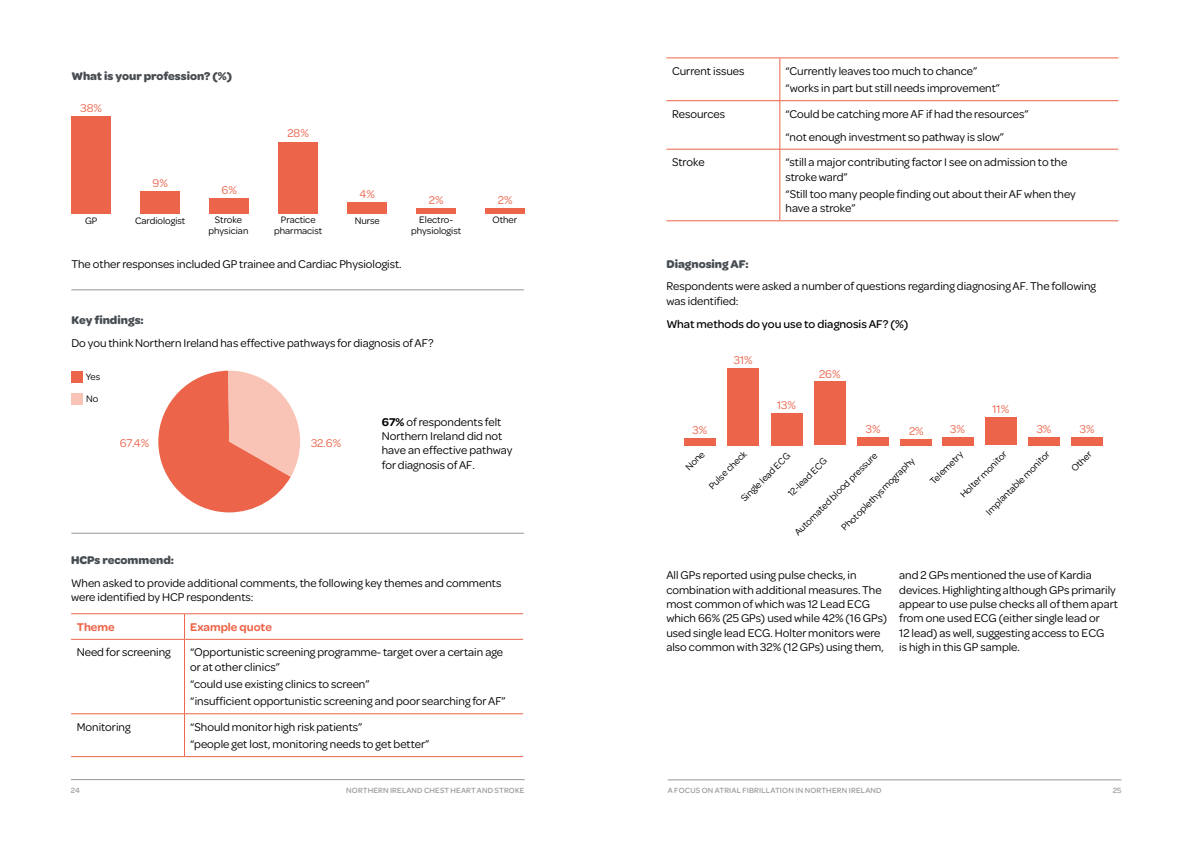
<style>
.page{position:relative;width:1191px;height:842px;background:#fff}
.page>*{position:absolute;margin:0;border:0;box-sizing:border-box;transform-origin:0 0}
.t1{font:12px/14.4px "Omnes";color:#000}
.t2{font:700 12px "Omnes";color:#484d52}
.t3{font:12px "Omnes";color:#ec644a}
.t4{font:500 12px "Omnes";color:#000}
.t5{font:600 12px "Omnes";color:#ec644a}
.t6{font:10px/11px "Omnes";color:#000;text-align:center}
.t7{font:500 8px "Omnes";letter-spacing:.02em;color:#94969a}
.s1{font-weight:600}
</style>
<div class="page">
<hr style="left:71px;top:613px;width:113px;height:1px;background:#ec644a">
<hr style="left:184px;top:613px;width:339px;height:1px;background:#ec644a">
<hr style="left:71px;top:639px;width:113px;height:1px;background:#ec644a">
<hr style="left:184px;top:639px;width:339px;height:1px;background:#ec644a">
<hr style="left:71px;top:713px;width:113px;height:1px;background:#ec644a">
<hr style="left:184px;top:713px;width:339px;height:1px;background:#ec644a">
<hr style="left:71px;top:756px;width:113px;height:1px;background:#ec644a">
<hr style="left:184px;top:756px;width:339px;height:1px;background:#ec644a">
<svg style="left:184px;top:614px;width:1px;height:25px"></svg>
<hr style="left:184px;top:640px;width:1px;height:73px;background:#ec644a">
<hr style="left:184px;top:714px;width:1px;height:42px;background:#ec644a">
<svg style="left:158px;top:371px;width:142px;height:141px"></svg>
<hr style="left:71px;top:290px;width:453px;height:1px;background:#94969a">
<hr style="left:71px;top:533px;width:453px;height:1px;background:#94969a">
<hr style="left:666px;top:58px;width:114px;height:1px;background:#ec644a">
<hr style="left:780px;top:58px;width:338px;height:1px;background:#ec644a">
<hr style="left:666px;top:100px;width:114px;height:1px;background:#ec644a">
<hr style="left:780px;top:100px;width:338px;height:1px;background:#ec644a">
<hr style="left:666px;top:149px;width:114px;height:1px;background:#ec644a">
<hr style="left:780px;top:149px;width:338px;height:1px;background:#ec644a">
<hr style="left:666px;top:221px;width:114px;height:1px;background:#ec644a">
<hr style="left:780px;top:221px;width:338px;height:1px;background:#ec644a">
<hr style="left:779px;top:58px;width:1px;height:42px;background:#ec644a">
<hr style="left:779px;top:101px;width:1px;height:48px;background:#ec644a">
<hr style="left:779px;top:149px;width:1px;height:72px;background:#ec644a">
<div style="left:684px;top:438px;width:31px;height:7px;background:#ec644a"></div>
<div style="left:727px;top:368px;width:32px;height:77px;background:#ec644a"></div>
<div style="left:771px;top:413px;width:31px;height:32px;background:#ec644a"></div>
<div style="left:814px;top:382px;width:31px;height:63px;background:#ec644a"></div>
<div style="left:857px;top:437px;width:31px;height:8px;background:#ec644a"></div>
<div style="left:942px;top:437px;width:31px;height:8px;background:#ec644a"></div>
<div style="left:1028px;top:437px;width:31px;height:8px;background:#ec644a"></div>
<div style="left:1071px;top:437px;width:31px;height:8px;background:#ec644a"></div>
<div style="left:985px;top:417px;width:31px;height:28px;background:#ec644a"></div>
<div style="left:901px;top:439px;width:31px;height:6px;background:#ec644a"></div>
<div style="left:71px;top:371px;width:12px;height:11px;background:#ec644a"></div>
<div style="left:71px;top:393px;width:12px;height:11px;background:#f9c3b5"></div>
<div style="left:140px;top:191px;width:40px;height:23px;background:#ec644a"></div>
<div style="left:71px;top:116px;width:40px;height:98px;background:#ec644a"></div>
<div style="left:209px;top:198px;width:40px;height:16px;background:#ec644a"></div>
<div style="left:278px;top:142px;width:40px;height:72px;background:#ec644a"></div>
<div style="left:347px;top:202px;width:40px;height:12px;background:#ec644a"></div>
<div style="left:416px;top:208px;width:40px;height:6px;background:#ec644a"></div>
<div style="left:485px;top:208px;width:40px;height:6px;background:#ec644a"></div>
<hr style="left:71px;top:779px;width:453px;height:1px;background:#94969a">
<hr style="left:668px;top:780px;width:453px;height:1px;background:#94969a">
<p class="t2" style="left:71px;top:68px;width:162px">What is your profession? (%)</p>
<p class="t3" style="left:80px;top:100px;width:23px">38%</p>
<p class="t6" style="left:85px;top:214px;width:14px">GP</p>
<p class="t3" style="left:152px;top:175px;width:17px">9%</p>
<p class="t3" style="left:221px;top:182px;width:17px">6%</p>
<p class="t3" style="left:287px;top:125px;width:23px">28%</p>
<p class="t3" style="left:359px;top:186px;width:17px">4%</p>
<p class="t3" style="left:429px;top:192px;width:16px">2%</p>
<p class="t3" style="left:498px;top:192px;width:16px">2%</p>
<p class="t6" style="left:135px;top:214px;width:52px">Cardiologist</p>
<p class="t6" style="left:208px;top:214px;width:41px">Stroke physician</p>
<p class="t6" style="left:274px;top:214px;width:50px">Practice pharmacist</p>
<p class="t6" style="left:355px;top:214px;width:27px">Nurse</p>
<p class="t6" style="left:411px;top:214px;width:51px">Electro&shy;physiologist</p>
<p class="t6" style="left:492px;top:214px;width:26px">Other</p>
<p class="t1" style="left:71px;top:256px;width:332px">The other responses included GP trainee and Cardiac Physiologist.</p>
<p class="t2" style="left:71px;top:311px;width:74px">Key findings:</p>
<p class="t1" style="left:71px;top:335px;width:364px">Do you think Northern Ireland has effective pathways for diagnosis of AF?</p>
<p class="t6" style="left:86px;top:371px;width:16px">Yes</p>
<p class="t6" style="left:86px;top:393px;width:14px">No</p>
<p class="t3" style="left:120px;top:435px;width:31px">67.4%</p>
<p class="t3" style="left:311px;top:435px;width:32px">32.6%</p>
<p class="t1" style="left:382px;top:414px;width:132px"><span class="s1">67%</span> of respondents felt<br>Northern Ireland did not have an effective pathway for diagnosis of AF.</p>
<p class="t2" style="left:71px;top:551px;width:104px">HCPs recommend:</p>
<p class="t1" style="left:71px;top:575px;width:432px">When asked to provide additional comments, the following key themes and comments were identified by HCP respondents:</p>
<p class="t5" style="left:77px;top:618px;width:40px">Theme</p>
<p class="t5" style="left:190px;top:618px;width:83px">Example quote</p>
<p class="t1" style="left:77px;top:644px;width:96px">Need for screening</p>
<p class="t1" style="left:190px;top:644px;width:314px">“Opportunistic screening programme- target over a certain age or at other clinics”</p>
<p class="t1" style="left:190px;top:675px;width:317px;line-height:17.2px">“could use existing clinics to screen”<br>“insufficient opportunistic screening and poor searching for AF”</p>
<p class="t1" style="left:77px;top:719px;width:55px">Monitoring</p>
<p class="t1" style="left:190px;top:717px;width:241px;line-height:17.2px">“Should monitor high risk patients”<br>“people get lost, monitoring needs to get better”</p>
<p class="t1" style="left:672px;top:63px;width:74px">Current issues</p>
<p class="t1" style="left:785px;top:62px;width:216px;line-height:17.2px">“Currently leaves too much to chance” “works in part but still needs improvement”</p>
<p class="t1" style="left:672px;top:106px;width:54px">Resources</p>
<p class="t1" style="left:785px;top:102px;width:245px;line-height:22.9px">“Could be catching more AF if had the resources” “not enough investment so pathway is slow”</p>
<p class="t1" style="left:672px;top:154px;width:34px">Stroke</p>
<p class="t1" style="left:785px;top:154px;width:283px">“still a major contributing factor I see on admission to the stroke ward”</p>
<p class="t1" style="left:785px;top:186px;width:292px">“Still too many people finding out about their AF when they have a stroke”</p>
<p class="t2" style="left:666px;top:255px;width:84px">Diagnosing AF:</p>
<p class="t1" style="left:666px;top:279px;width:431px">Respondents were asked a number of questions regarding diagnosing AF. The following was identified:</p>
<p class="t4" style="left:666px;top:316px;width:243px">What methods do you use to diagnosis AF? (%)</p>
<p class="t3" style="left:692px;top:422px;width:16px">3%</p>
<p class="t3" style="left:734px;top:352px;width:20px">31%</p>
<p class="t3" style="left:777px;top:397px;width:20px">13%</p>
<p class="t3" style="left:819px;top:366px;width:23px">26%</p>
<p class="t3" style="left:992px;top:401px;width:18px">11%</p>
<p class="t3" style="left:865px;top:421px;width:16px">3%</p>
<p class="t3" style="left:950px;top:421px;width:16px">3%</p>
<p class="t3" style="left:1036px;top:421px;width:16px">3%</p>
<p class="t3" style="left:1080px;top:421px;width:16px">3%</p>
<p class="t3" style="left:909px;top:423px;width:16px">2%</p>
<p class="t6" style="left:682px;top:464px;width:24px;rotate:-45deg">None</p>
<p class="t6" style="left:706px;top:483px;width:51px;rotate:-45deg">Pulse check</p>
<p class="t6" style="left:957px;top:492px;width:63px;rotate:-45deg">Holter monitor</p>
<p class="t6" style="left:983px;top:509px;width:88px;rotate:-45deg">Implantable monitor</p>
<p class="t6" style="left:1068px;top:465px;width:26px;rotate:-45deg">Other</p>
<p class="t6" style="left:838px;top:525px;width:100px;rotate:-45deg">Photoplethysmography</p>
<p class="t6" style="left:927px;top:478px;width:44px;rotate:-45deg">Telemetry</p>
<p class="t6" style="left:738px;top:496px;width:67px;rotate:-45deg">Single lead ECG</p>
<p class="t6" style="left:791px;top:529px;width:114px;rotate:-45deg">Automated blood pressure</p>
<p class="t6" style="left:785px;top:491px;width:52px;rotate:-45deg">12-lead ECG</p>
<p class="t1" style="left:666px;top:567px;width:222px">All GPs reported using pulse checks, in combination with additional measures. The most common of which was 12 Lead ECG which 66% (25 GPs) used while 42% (16 GPs) used single lead ECG. Holter monitors were also common with 32% (12 GPs) using them,</p>
<p class="t1" style="left:899px;top:567px;width:220px">and 2 GPs mentioned the use of Kardia devices. Highlighting although GPs primarily appear to use pulse checks all of them apart from one used ECG (either single lead or<br>12 lead) as well, suggesting access to ECG<br>is high in this GP sample.</p>
<p class="t7" style="left:71px;top:785px;width:10px">24</p>
<p class="t7" style="left:346px;top:785px;width:180px">NORTHERN IRELAND CHEST HEART AND STROKE</p>
<p class="t7" style="left:668px;top:785px;width:215px">A FOCUS ON ATRIAL FIBRILLATION IN NORTHERN IRELAND</p>
<p class="t7" style="left:1113px;top:785px;width:10px">25</p>
</div>
